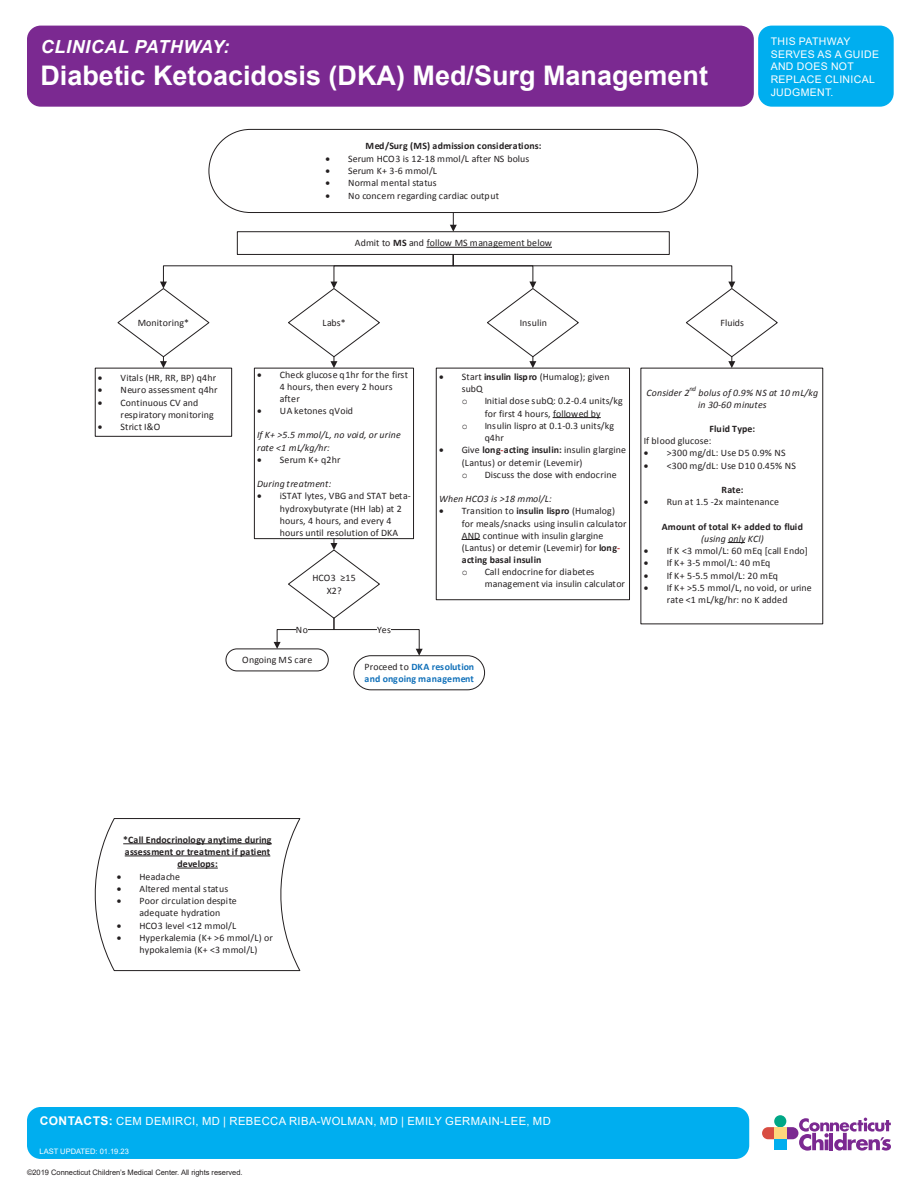
<style>
.page{position:relative;width:918px;height:1188px;background:#fff}
.page>*{position:absolute;margin:0;border:0;box-sizing:border-box;transform-origin:0 0}
.t1{font:700 27px "Arial";color:#fff}
.t2{font:italic 700 18px "Arial";letter-spacing:.035em;color:#fff}
.t3{font:11.25px "Arial";letter-spacing:.035em;color:#fff}
.t4{font:10.5px/12.6px "Arial";letter-spacing:.035em;color:#fff}
.t5{font:9.9px/12.1px "Calibri";letter-spacing:.01em;color:#231f20}
.t6{font:700 9.9px/12.1px "Calibri";color:#231f20;text-align:center}
.t7{font:italic 9.9px/12.1px "Calibri";letter-spacing:.025em;color:#231f20}
.t8{font:700 9.9px/12.1px "Calibri";color:#1070b9}
.t9{font:9.9px "Calibri";letter-spacing:.03em;color:#231f20}
.t10{font:9.9px "Calibri";letter-spacing:.04em;color:#231f20}
.t11{font:9.9px "Courier New";color:#231f20}
.t12{font:7.5px "Arial";letter-spacing:-.005em;color:#231f20}
.t13{font:7.5px "Arial";color:#fff}
.t14{font:italic 6.9px "Calibri";color:#231f20}
.s1{font-weight:700}
.s2{font-weight:700;color:#c02025}
.s3{font-weight:400;color:#231f20}
.s4{font-weight:700;font-size:12px}
</style>
<div class="page">
<svg style="left:762px;top:1115px;width:129px;height:36px"></svg>
<div style="left:774px;top:1127px;width:12px;height:12px;background:#fed77d"></div>
<div style="left:774px;top:1139px;width:12px;height:11px;background:#00aeef"></div>
<div style="left:27px;top:26px;width:727px;height:81px;background:#7b2991;border-radius:14px"></div>
<div style="left:758px;top:26px;width:136px;height:81px;background:#00aeef;border-radius:14px"></div>
<div style="left:27px;top:1107px;width:722px;height:52px;background:#00aeef;border-radius:14px"></div>
<div style="left:208px;top:129px;width:490px;height:84px;border:1px solid #231f20;border-radius:42px"></div>
<svg style="left:728px;top:542px;width:17px;height:1px"></svg>
<div style="left:436px;top:368px;width:194px;height:232px;border:1px solid #231f20"></div>
<hr style="left:553px;top:417px;width:48px;height:1px;background:#231f20">
<svg style="left:462px;top:539px;width:18px;height:1px"></svg>
<div style="left:254px;top:368px;width:160px;height:171px;border:1px solid #231f20"></div>
<svg style="left:94px;top:818px;width:207px;height:154px"></svg>
<hr style="left:123px;top:843px;width:149px;height:1px;background:#231f20">
<hr style="left:125px;top:856px;width:145px;height:1px;background:#231f20">
<hr style="left:177px;top:868px;width:41px;height:1px;background:#231f20">
<div style="left:95px;top:368px;width:137px;height:69px;border:1px solid #231f20"></div>
<div style="left:353px;top:655px;width:132px;height:35px;border:1px solid #231f20;border-radius:17px"></div>
<svg style="left:274px;top:539px;width:149px;height:117px"></svg>
<div style="left:226px;top:649px;width:102px;height:22px;background:#fff;border-radius:11px"></div>
<div style="left:225px;top:648px;width:104px;height:23px;border:1px solid #231f20;border-radius:11px"></div>
<div style="left:237px;top:231px;width:433px;height:24px;border:1px solid #231f20"></div>
<hr style="left:426px;top:247px;width:126px;height:1px;background:#231f20">
<svg style="left:117px;top:254px;width:662px;height:114px"></svg>
<svg style="left:450px;top:213px;width:7px;height:19px"></svg>
<h2 class="t2" style="left:41px;top:34px;width:190px">CLINICAL PATHWAY:</h2>
<h1 class="t1" style="left:40px;top:57px;width:669px">Diabetic Ketoacidosis (DKA) Med/Surg Management</h1>
<p class="t6" style="left:366px;top:140px;width:177px">Med/Surg (MS) admission considerations:</p>
<p class="t5" style="left:325px;top:152px;width:206px">• Serum HCO3 is 12-18 mmol/L after NS bolus</p>
<p class="t5" style="left:325px;top:165px;width:113px">• Serum K+ 3-6 mmol/L</p>
<p class="t5" style="left:325px;top:177px;width:113px">• Normal mental status</p>
<p class="t5" style="left:325px;top:189px;width:175px">• No concern regarding cardiac output</p>
<p class="t5" style="left:355px;top:237px;width:199px">Admit to <span class="s1">MS</span> and follow MS management below</p>
<p class="t4" style="left:771px;top:35px;width:110px">THIS PATHWAY<br>SERVES AS A GUIDE<br>AND DOES NOT<br>REPLACE CLINICAL<br>JUDGMENT.</p>
<p class="t5" style="left:138px;top:317px;width:53px">Monitoring*</p>
<p class="t5" style="left:323px;top:317px;width:25px">Labs*</p>
<p class="t5" style="left:520px;top:317px;width:29px">Insulin</p>
<p class="t5" style="left:721px;top:317px;width:25px">Fluids</p>
<p class="t5" style="left:98px;top:372px;width:120px">• Vitals (HR, RR, BP) q4hr</p>
<p class="t5" style="left:98px;top:384px;width:121px">• Neuro assessment q4hr</p>
<p class="t5" style="left:121px;top:396px;width:95px;text-indent:-23px">• Continuous CV and respiratory monitoring</p>
<p class="t5" style="left:98px;top:421px;width:64px">• Strict I&amp;O</p>
<p class="t5" style="left:280px;top:368px;width:130px;text-indent:-23px">• Check glucose q1hr for the first<br>4 hours, then every 2 hours after</p>
<p class="t5" style="left:257px;top:405px;width:98px">• UA ketones qVoid</p>
<p class="t7" style="left:257px;top:429px;width:145px">If K+ &gt;5.5 mmol/L, no void, or urine rate &lt;1 mL/kg/hr:</p>
<p class="t5" style="left:257px;top:454px;width:85px">• Serum K+ q2hr</p>
<p class="t7" style="left:257px;top:477px;width:76px">During treatment:</p>
<p class="t5" style="left:280px;top:490px;width:132px;text-indent:-23px">• iSTAT lytes, VBG and STAT beta&shy;hydroxybutyrate (HH lab) at 2 hours, 4 hours, and every 4 hours until resolution of DKA</p>
<p class="t5" style="left:313px;top:572px;width:45px;text-align:center">HCO3 ≥15<br>X2?</p>
<p class="t5" style="left:462px;top:371px;width:149px;text-indent:-23px">• Start <span class="s1">insulin lispro</span> (Humalog); given subQ</p>
<p class="t11" style="left:462px;top:395px;width:7px">o</p>
<p class="t5" style="left:485px;top:395px;width:140px">Initial dose subQ: 0.2-0.4 units/kg for first 4 hours, followed by</p>
<p class="t11" style="left:462px;top:420px;width:7px">o</p>
<p class="t5" style="left:485px;top:420px;width:131px">Insulin lispro at 0.1-0.3 units/kg q4hr</p>
<p class="t5" style="left:462px;top:444px;width:166px;text-indent:-23px">• Give <span class="s1">long</span><span class="s2">-</span><span class="s1">acting insulin:</span> insulin glargine (Lantus) or detemir (Levemir)</p>
<p class="t11" style="left:462px;top:469px;width:7px">o</p>
<p class="t5" style="left:485px;top:468px;width:134px">Discuss the dose with endocrine</p>
<p class="t7" style="left:439px;top:492px;width:114px">When HCO3 is &gt;18 mmol/L:</p>
<p class="t5" style="left:462px;top:505px;width:166px;text-indent:-23px">• Transition to <span class="s1">insulin lispro</span> (Humalog) for meals/snacks using insulin calculator AND continue with insulin glargine (Lantus) or detemir (Levemir) for <span class="s1">long&shy;acting basal insulin</span></p>
<p class="t11" style="left:462px;top:566px;width:7px">o</p>
<p class="t5" style="left:485px;top:566px;width:142px">Call endocrine for diabetes management via insulin calculator</p>
<p class="t5" style="left:296px;top:624px;width:14px">No</p>
<p class="t5" style="left:377px;top:624px;width:15px">Yes</p>
<p class="t5" style="left:242px;top:654px;width:71px">Ongoing MS care</p>
<p class="t8" style="left:364px;top:661px;width:111px"><span class="s3">Proceed to</span> DKA resolution and ongoing management</p>
<p class="t14" style="left:689px;top:384px;width:8px">nd</p>
<p class="t7" style="left:698px;top:386px;width:121px">bolus of 0.9% NS at 10 mL/kg in 30-60 minutes</p>
<p class="t6" style="left:710px;top:423px;width:47px">Fluid Type:</p>
<p class="t5" style="left:644px;top:435px;width:69px">If blood glucose:</p>
<p class="t10" style="left:644px;top:447px;width:143px">• &gt;300 mg/dL: Use D5 0.9% NS</p>
<p class="t9" style="left:644px;top:459px;width:154px">• &lt;300 mg/dL: Use D10 0.45% NS</p>
<p class="t6" style="left:721px;top:484px;width:24px">Rate:</p>
<p class="t5" style="left:644px;top:496px;width:137px">• Run at 1.5 -2x maintenance</p>
<p class="t6" style="left:662px;top:520px;width:143px">Amount of total K+ added to fluid</p>
<p class="t7" style="left:701px;top:532px;width:64px">(using only KCl)</p>
<p class="t5" style="left:644px;top:545px;width:165px">• If K &lt;3 mmol/L: 60 mEq [call Endo]</p>
<p class="t5" style="left:644px;top:557px;width:128px">• If K+ 3-5 mmol/L: 40 mEq</p>
<p class="t5" style="left:644px;top:569px;width:136px">• If K+ 5-5.5 mmol/L: 20 mEq</p>
<p class="t5" style="left:644px;top:582px;width:169px;text-align:center">• If K+ &gt;5.5 mmol/L, no void, or urine rate &lt;1 mL/kg/hr: no K added</p>
<p class="t7" style="left:647px;top:386px;width:44px">Consider 2</p>
<p class="t6" style="left:123px;top:834px;width:150px">*Call Endocrinology anytime during assessment or treatment if patient develops:</p>
<p class="t5" style="left:117px;top:870px;width:65px">• Headache</p>
<p class="t5" style="left:117px;top:883px;width:113px">• Altered mental status</p>
<p class="t5" style="left:140px;top:895px;width:99px;text-indent:-23px">• Poor circulation despite adequate hydration</p>
<p class="t5" style="left:117px;top:919px;width:121px">• HCO3 level &lt;12 mmol/L</p>
<p class="t5" style="left:140px;top:932px;width:135px;text-indent:-23px">• Hyperkalemia (K+ &gt;6 mmol/L) or hypokalemia (K+ &lt;3 mmol/L)</p>
<p class="t3" style="left:40px;top:1113px;width:513px"><span class="s4">CONTACTS:</span> CEM DEMIRCI, MD | REBECCA RIBA-WOLMAN, MD | EMILY GERMAIN-LEE, MD</p>
<p class="t13" style="left:40px;top:1146px;width:91px">LAST UPDATED: 01.19.23</p>
<p class="t12" style="left:27px;top:1167px;width:217px">©2019 Connecticut Children’s Medical Center. All rights reserved.</p>
</div>
